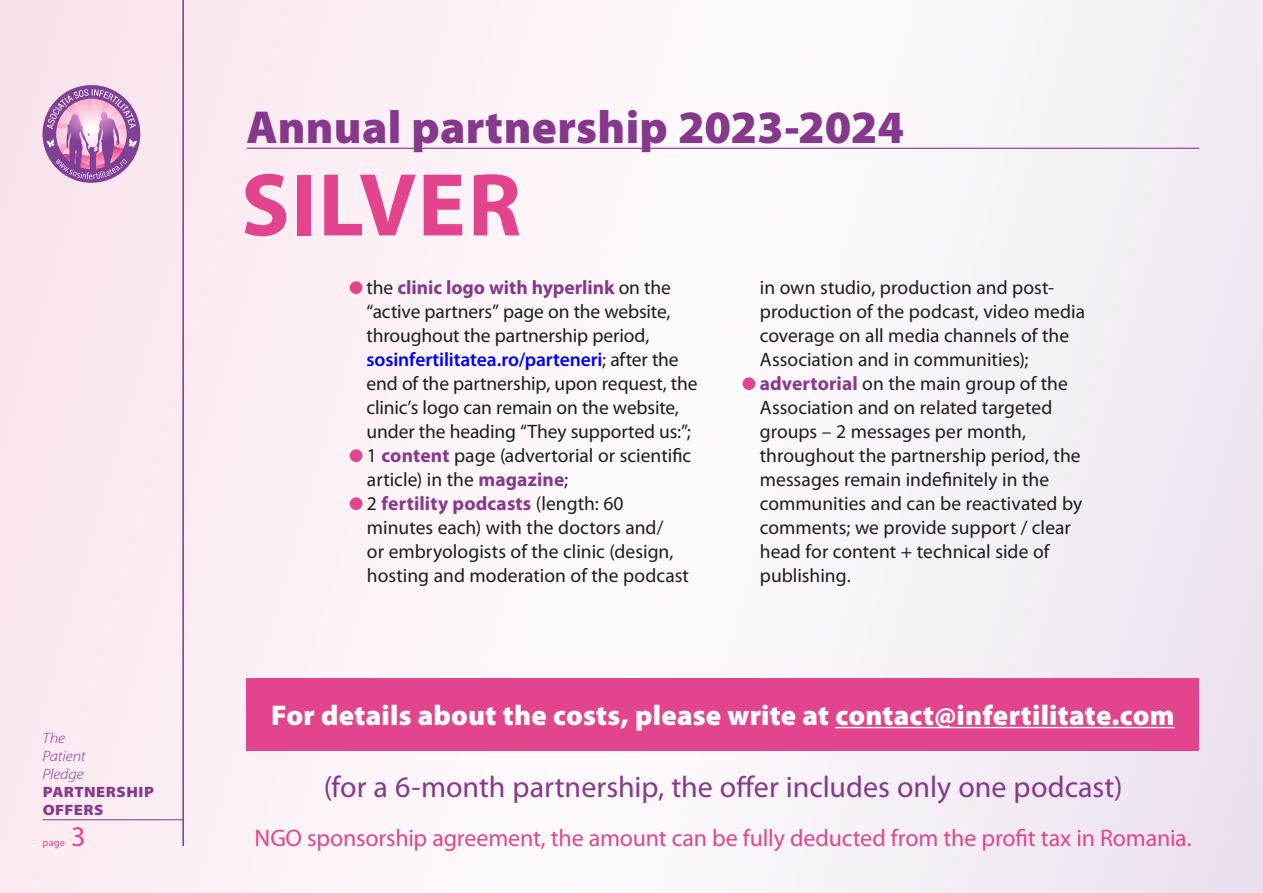
<style>
.page{position:relative;width:1263px;height:893px;background:#fbf1f7}
.page>*{position:absolute;margin:0;border:0;box-sizing:border-box;transform-origin:0 0}
.t1{font:700 90px "Myriad Pro";letter-spacing:.015em;color:#e2458e}
.t2{font:900 46.5px "Myriad Pro";letter-spacing:.005em;color:#86388d}
.t3{font:30px "Myriad Pro";color:#86388d}
.t4{font:900 28.5px "Myriad Pro";letter-spacing:.01em;color:#fff}
.t5{font:28.5px "Myriad Pro";color:#e2458e}
.t6{font:24px "Myriad Pro";letter-spacing:-.01em;color:#e2458e}
.t7{font:19.5px/24px "Myriad Pro";color:#1d1d1b}
.t8{font:900 15px/18px "Myriad Pro";letter-spacing:.03em;color:#86388d;scale:1.1 1}
.t9{font:italic 300 15px/18px "Myriad Pro";letter-spacing:-.005em;color:#86388d;scale:1.1 1}
.t10{font:10.5px "Myriad Pro";color:#e2458e}
.s1{font-weight:700;color:#86388d}
.s2{font-weight:600;color:#00f}
</style>
<div class="page">
<div style="left:43px;top:85px;width:97px;height:98px;background:#804096;border-radius:50%"></div>
<svg style="left:46px;top:89px;width:92px;height:90px"></svg>
<hr style="left:43px;top:819px;width:141px;height:1px;background:#86388d">
<hr style="left:182px;top:0;width:2px;height:846px;background:#86388d">
<div style="left:350px;top:281px;width:12px;height:13px;background:#e2458e;border-radius:50%"></div>
<div style="left:350px;top:449px;width:12px;height:13px;background:#e2458e;border-radius:50%"></div>
<div style="left:350px;top:497px;width:12px;height:13px;background:#e2458e;border-radius:50%"></div>
<div style="left:742px;top:377px;width:13px;height:13px;background:#e2458e;border-radius:50%"></div>
<hr style="left:247px;top:148px;width:952px;height:1px;background:#86388d">
<div style="left:247px;top:678px;width:952px;height:72px;background:#e2458e"></div>
<hr style="left:835px;top:727px;width:340px;height:1px;background:#fff">
<p class="t9" style="left:43px;top:729px;width:41px">The<br>Patient<br>Pledge</p>
<p class="t8" style="left:43px;top:783px;width:103px">PARTNERSHIP<br>OFFERS</p>
<p class="t10" style="left:43px;top:836px;width:24px">page</p>
<h3 class="t5" style="left:71px;top:819px;width:16px">3</h3>
<h2 class="t2" style="left:247px;top:97px;width:659px">Annual partnership 2023-2024</h2>
<h1 class="t1" style="left:241px;top:146px;width:281px">SILVER</h1>
<p class="t7" style="left:367px;top:275px;width:332px">the <span class="s1">clinic logo with hyperlink</span> on the “active partners” page on the website, throughout the partnership period, <span class="s2">sosinfertilitatea.ro/parteneri</span>; after the end of the partnership, upon request, the clinic’s logo can remain on the website, under the heading “They supported us:”; 1 <span class="s1">content</span> page (advertorial or scientific article) in the <span class="s1">magazine</span>;<br>2 <span class="s1">fertility podcasts</span> (length: 60<br>minutes each) with the doctors and/<br>or embryologists of the clinic (design, hosting and moderation of the podcast</p>
<p class="t7" style="left:760px;top:275px;width:327px">in own studio, production and post&shy;production of the podcast, video media coverage on all media channels of the Association and in communities); <span class="s1">advertorial</span> on the main group of the Association and on related targeted groups – 2 messages per month, throughout the partnership period, the messages remain indefinitely in the communities and can be reactivated by comments; we provide support / clear head for content + technical side of publishing.</p>
<h3 class="t4" style="left:271px;top:696px;width:905px">For details about the costs, please write at contact@infertilitate.com</h3>
<h3 class="t3" style="left:324px;top:768px;width:800px">(for a 6-month partnership, the offer includes only one podcast)</h3>
<p class="t6" style="left:255px;top:823px;width:938px">NGO sponsorship agreement, the amount can be fully deducted from the profit tax in Romania.</p>
</div>
